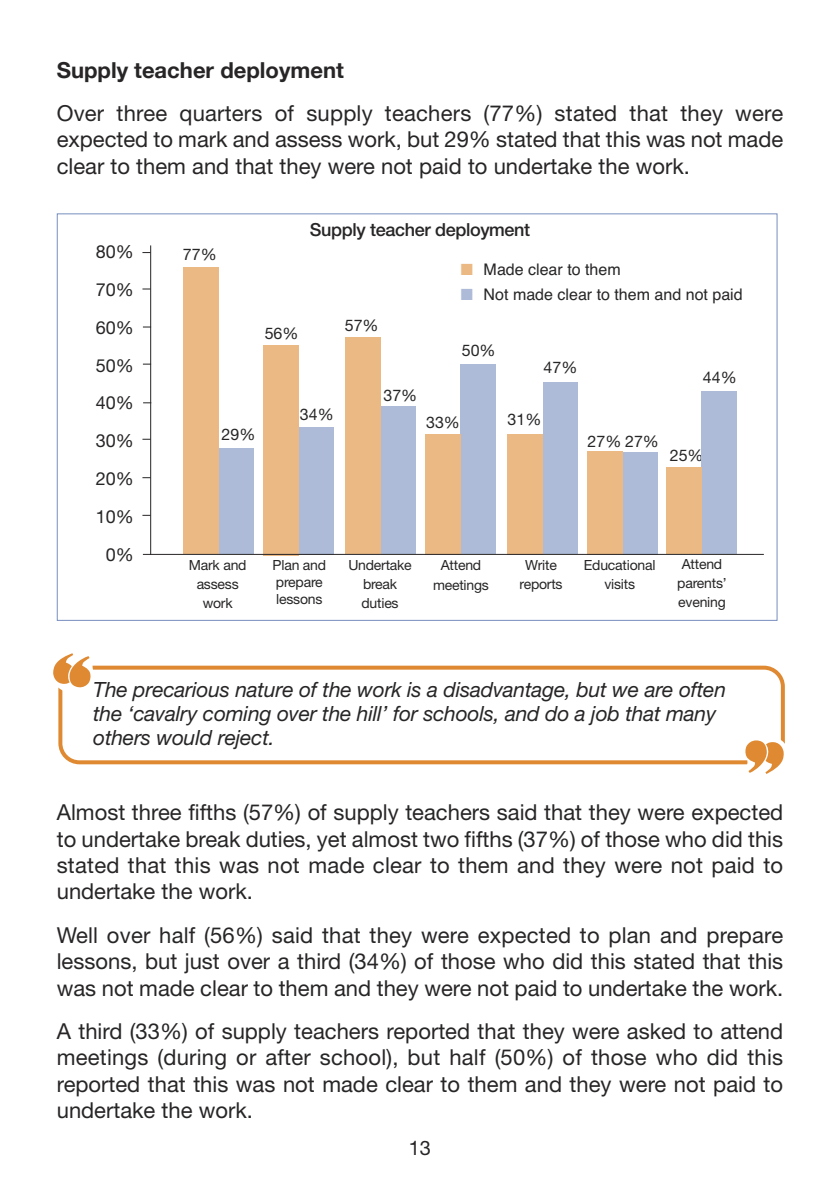
<style>
.page{position:relative;width:840px;height:1191px;background:#fff}
.page>*{position:absolute;margin:0;border:0;box-sizing:border-box;transform-origin:0 0}
.t1{font:22px/26.4px "Helvetica Neue";color:#272526;text-align:justify}
.t2{font:700 22px "Helvetica Neue";color:#272526}
.t3{font:italic 21px/24px "Helvetica Neue";letter-spacing:-.01em;color:#272526}
.t4{font:20px "Helvetica Neue";color:#272526}
.t5{font:18px "Helvetica Neue";color:#272526}
.t6{font:500 18px "Helvetica Neue";letter-spacing:-.02em;color:#272526}
.t7{font:16px "Helvetica";color:#272526}
.t8{font:16px "Helvetica Neue";color:#272526}
.t9{font:14px/16.8px "Helvetica Neue";letter-spacing:-.015em;color:#272526}
.s1{color:#ebb984}
.s2{color:#adbbd8}
</style>
<div class="page">
<hr style="left:150px;top:245px;width:1px;height:310px;background:#272526">
<div style="left:218px;top:448px;width:35px;height:106px;background:#adbbd8"></div>
<div style="left:183px;top:268px;width:35px;height:286px;background:#ebb984"></div>
<div style="left:299px;top:427px;width:35px;height:127px;background:#adbbd8"></div>
<div style="left:264px;top:344px;width:35px;height:211px;background:#ebb984"></div>
<div style="left:380px;top:407px;width:35px;height:147px;background:#adbbd8"></div>
<div style="left:345px;top:337px;width:35px;height:217px;background:#ebb984"></div>
<div style="left:460px;top:364px;width:35px;height:190px;background:#adbbd8"></div>
<div style="left:425px;top:434px;width:35px;height:120px;background:#ebb984"></div>
<div style="left:701px;top:391px;width:35px;height:163px;background:#adbbd8"></div>
<div style="left:666px;top:468px;width:35px;height:86px;background:#ebb984"></div>
<div style="left:621px;top:452px;width:35px;height:102px;background:#adbbd8"></div>
<div style="left:586px;top:451px;width:35px;height:104px;background:#ebb984"></div>
<div style="left:542px;top:382px;width:35px;height:171px;background:#adbbd8"></div>
<div style="left:507px;top:434px;width:35px;height:120px;background:#ebb984"></div>
<hr style="left:143px;top:554px;width:620px;height:1px;background:#272526">
<svg style="left:58px;top:665px;width:726px;height:99px"></svg>
<svg style="left:53px;top:653px;width:46px;height:43px"></svg>
<svg style="left:740px;top:731px;width:45px;height:43px"></svg>
<p class="t2" style="left:57px;top:57px;width:288px">Supply teacher deployment</p>
<p class="t1" style="left:57px;top:102px;width:727px">Over three quarters of supply teachers (77%) stated that they were expected to mark and assess work, but 29% stated that this was not made clear to them and that they were not paid to undertake the work.</p>
<p class="t5" style="left:96px;top:245px;width:40px">80%</p>
<p class="t5" style="left:96px;top:283px;width:40px">70%</p>
<p class="t5" style="left:96px;top:321px;width:40px">60%</p>
<p class="t5" style="left:96px;top:359px;width:40px">50%</p>
<p class="t5" style="left:96px;top:396px;width:40px">40%</p>
<p class="t5" style="left:96px;top:434px;width:40px">30%</p>
<p class="t5" style="left:96px;top:472px;width:40px">20%</p>
<p class="t5" style="left:96px;top:510px;width:40px">10%</p>
<p class="t5" style="left:106px;top:547px;width:30px">0%</p>
<p class="t8" style="left:183px;top:248px;width:35px">77%</p>
<p class="t8" style="left:221px;top:429px;width:35px">29%</p>
<p class="t6" style="left:310px;top:223px;width:222px">Supply teacher deployment</p>
<p class="t8" style="left:264px;top:328px;width:35px">56%</p>
<p class="t8" style="left:300px;top:408px;width:35px">34%</p>
<p class="t8" style="left:344px;top:319px;width:35px">57%</p>
<p class="t8" style="left:383px;top:389px;width:35px">37%</p>
<p class="t7" style="left:460px;top:264px;width:161px"><span class="s1">■</span> Made clear to them</p>
<p class="t7" style="left:460px;top:288px;width:283px"><span class="s2">■</span> Not made clear to them and not paid</p>
<p class="t8" style="left:461px;top:344px;width:35px">50%</p>
<p class="t8" style="left:426px;top:416px;width:35px">33%</p>
<p class="t8" style="left:543px;top:361px;width:35px">47%</p>
<p class="t8" style="left:507px;top:414px;width:35px">31%</p>
<p class="t8" style="left:587px;top:436px;width:73px">27% 27%</p>
<p class="t8" style="left:702px;top:372px;width:35px">44%</p>
<p class="t8" style="left:669px;top:450px;width:35px">25%</p>
<p class="t9" style="left:189px;top:558px;width:59px">Mark and</p>
<p class="t9" style="left:196px;top:577px;width:43px">assess</p>
<p class="t9" style="left:202px;top:596px;width:31px">work</p>
<p class="t9" style="left:272px;top:558px;width:55px">Plan and prepare lessons</p>
<p class="t9" style="left:348px;top:558px;width:65px">Undertake</p>
<p class="t9" style="left:363px;top:577px;width:36px">break</p>
<p class="t9" style="left:361px;top:596px;width:39px">duties</p>
<p class="t9" style="left:440px;top:558px;width:42px">Attend</p>
<p class="t9" style="left:433px;top:578px;width:57px">meetings</p>
<p class="t9" style="left:525px;top:558px;width:33px">Write</p>
<p class="t9" style="left:519px;top:577px;width:45px">reports</p>
<p class="t9" style="left:583px;top:558px;width:73px">Educational</p>
<p class="t9" style="left:604px;top:577px;width:32px">visits</p>
<p class="t9" style="left:681px;top:557px;width:42px">Attend</p>
<p class="t9" style="left:677px;top:576px;width:51px">parents’</p>
<p class="t9" style="left:678px;top:595px;width:49px">evening</p>
<p class="t3" style="left:93px;top:679px;width:634px">The precarious nature of the work is a disadvantage, but we are often the ‘cavalry coming over the hill’ for schools, and do a job that many others would reject.</p>
<p class="t1" style="left:57px;top:801px;width:727px">Almost three fifths (57%) of supply teachers said that they were expected to undertake break duties, yet almost two fifths (37%) of those who did this stated that this was not made clear to them and they were not paid to undertake the work.</p>
<p class="t1" style="left:57px;top:924px;width:727px">Well over half (56%) said that they were expected to plan and prepare lessons, but just over a third (34%) of those who did this stated that this was not made clear to them and they were not paid to undertake the work.</p>
<p class="t1" style="left:57px;top:1020px;width:727px">A third (33%) of supply teachers reported that they were asked to attend meetings (during or after school), but half (50%) of those who did this reported that this was not made clear to them and they were not paid to undertake the work.</p>
<p class="t4" style="left:408px;top:1140px;width:24px">13</p>
</div>
